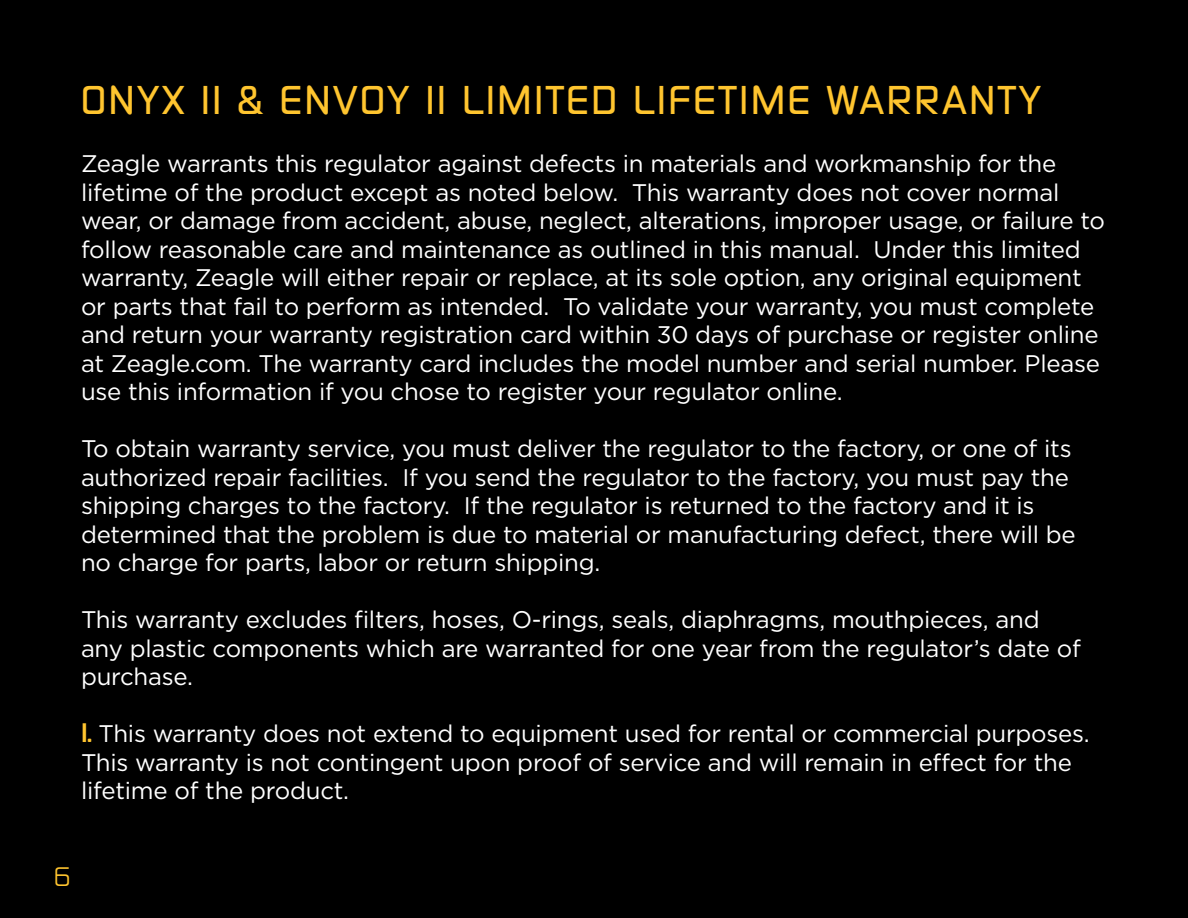
<style>
.page{position:relative;width:1188px;height:918px;background:#000}
.page>*{position:absolute;margin:0;border:0;box-sizing:border-box;transform-origin:0 0}
.t1{font:500 36px "Sol Pro";letter-spacing:.075em;color:#ffc52f}
.t2{font:24px/28.5px "Gotham";letter-spacing:-.01em;color:#fff}
.t3{font:24px "Sol Pro";color:#ffc52f}
.s1{font-family:"Sol Pro";font-weight:700;color:#ffc52f}
</style>
<div class="page">
<h1 class="t1" style="left:81px;top:77px;width:962px">ONYX II &amp; ENVOY II LIMITED LIFETIME WARRANTY</h1>
<p class="t2" style="left:81px;top:149px;width:1026px">Zeagle warrants this regulator against defects in materials and workmanship for the lifetime of the product except as noted below. This warranty does not cover normal wear, or damage from accident, abuse, neglect, alterations, improper usage, or failure to follow reasonable care and maintenance as outlined in this manual. Under this limited warranty, Zeagle will either repair or replace, at its sole option, any original equipment or parts that fail to perform as intended. To validate your warranty, you must complete and return your warranty registration card within 30 days of purchase or register online at Zeagle.com. The warranty card includes the model number and serial number. Please use this information if you chose to register your regulator online.</p>
<p class="t2" style="left:81px;top:434px;width:996px">To obtain warranty service, you must deliver the regulator to the factory, or one of its authorized repair facilities. If you send the regulator to the factory, you must pay the shipping charges to the factory. If the regulator is returned to the factory and it is determined that the problem is due to material or manufacturing defect, there will be no charge for parts, labor or return shipping.</p>
<p class="t2" style="left:81px;top:605px;width:1001px">This warranty excludes filters, hoses, O-rings, seals, diaphragms, mouthpieces, and any plastic components which are warranted for one year from the regulator’s date of purchase.</p>
<p class="t2" style="left:81px;top:719px;width:1010px"><span class="s1">1.</span> This warranty does not extend to equipment used for rental or commercial purposes.<br>This warranty is not contingent upon proof of service and will remain in effect for the lifetime of the product.</p>
<p class="t3" style="left:54px;top:861px;width:18px">6</p>
</div>
